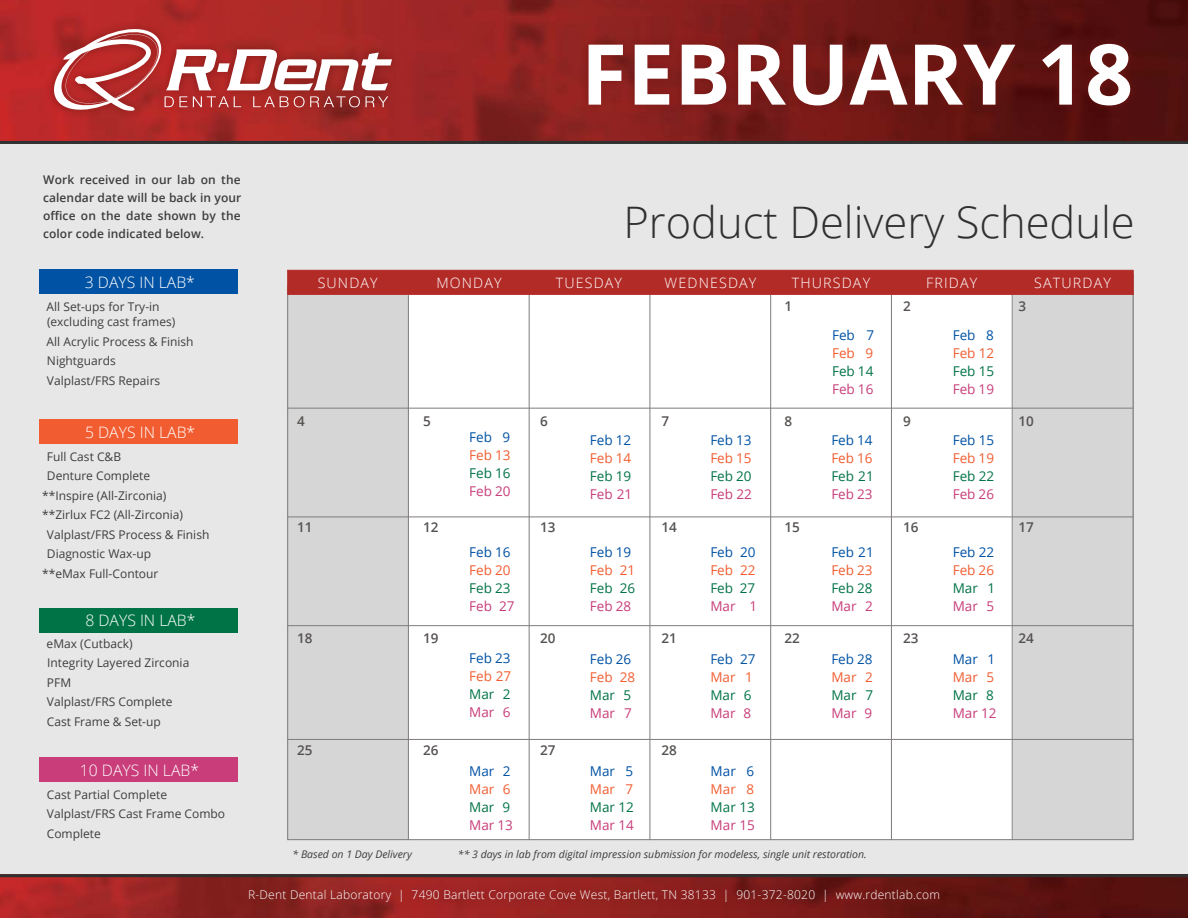
<style>
.page{position:relative;width:1188px;height:918px;background:#fff}
.page>*{position:absolute;margin:0;border:0;box-sizing:border-box;transform-origin:0 0}
.t1{font:700 84px "Open Sans";color:#fff}
.t2{font:300 43.5px "Open Sans";color:#313031}
.t3{font:300 15.75px "Open Sans";color:#fff}
.t4{font:300 14.25px "Open Sans";letter-spacing:.08em;color:#fff}
.t5{font:13.5px "Open Sans";color:#0052a4}
.t6{font:13.5px "Open Sans";color:#f15d31}
.t7{font:13.5px "Open Sans";color:#007346}
.t8{font:13.5px "Open Sans";color:#c83d7a}
.t9{font:600 13.5px "Open Sans";color:#555251}
.t10{font:12px/19.5px "Open Sans";color:#3f3d3d}
.t11{font:600 12px/18px "Open Sans";letter-spacing:.01em;color:#3f3d3d;text-align:justify}
.t12{font:300 12px "Open Sans";letter-spacing:.02em;color:#fff}
.t13{font:italic 10.5px "Open Sans";color:#3f3d3d}
</style>
<div class="page">
<img style="left:0;top:0;width:1188px;height:141px">
<div style="left:0;top:142px;width:1188px;height:745px;background:#e7e7e7"></div>
<svg style="left:287px;top:295px;width:847px;height:545px;background:#f1f0f0"></svg>
<div style="left:287px;top:270px;width:847px;height:25px;background:#b32b27;border:1px solid #b32b27"></div>
<div style="left:39px;top:270px;width:199px;height:24px;background:#0052a4"></div>
<div style="left:39px;top:420px;width:199px;height:24px;background:#f15d31"></div>
<div style="left:39px;top:608px;width:199px;height:24px;background:#007346"></div>
<div style="left:39px;top:758px;width:199px;height:24px;background:#c83d7a"></div>
<hr style="left:0;top:141px;width:1188px;height:3px;background:#313031">
<img style="left:0;top:877px;width:1188px;height:41px">
<div style="left:45px;top:20px;width:356px;height:99px;background:#731713;opacity:.75"></div>
<svg style="left:54px;top:29px;width:338px;height:82px"></svg>
<hr style="left:0;top:874px;width:1188px;height:3px;background:#313031">
<div style="left:240px;top:881px;width:708px;height:29px;background:#731713;opacity:.75"></div>
<div style="left:579px;top:35px;width:560px;height:79px;background:#731713;opacity:.75"></div>
<p class="t11" style="left:43px;top:171px;width:200px">Work received in our lab on the calendar date will be back in your office on the date shown by the color code indicated below.</p>
<h1 class="t1" style="left:581px;top:15px;width:554px">FEBRUARY 18</h1>
<h2 class="t2" style="left:623px;top:193px;width:513px">Product Delivery Schedule</h2>
<h3 class="t3" style="left:85px;top:271px;width:112px">3 DAYS IN LAB*</h3>
<p class="t4" style="left:318px;top:273px;width:62px">SUNDAY</p>
<p class="t4" style="left:436px;top:273px;width:67px">MONDAY</p>
<p class="t4" style="left:556px;top:273px;width:68px">TUESDAY</p>
<p class="t4" style="left:665px;top:273px;width:93px">WEDNESDAY</p>
<p class="t4" style="left:792px;top:273px;width:80px">THURSDAY</p>
<p class="t4" style="left:926px;top:273px;width:53px">FRIDAY</p>
<p class="t4" style="left:1034px;top:273px;width:78px">SATURDAY</p>
<p class="t10" style="left:47px;top:299px;width:130px;line-height:15px">All Set-ups for Try-in (excluding cast frames)</p>
<p class="t10" style="left:47px;top:331px;width:148px">All Acrylic Process &amp; Finish<br>Nightguards<br>Valplast/FRS Repairs</p>
<p class="t9" style="left:784px;top:297px;width:9px">1</p>
<p class="t9" style="left:903px;top:297px;width:9px">2</p>
<p class="t9" style="left:1019px;top:297px;width:9px">3</p>
<p class="t5" style="left:832px;top:326px;width:43px">Feb 7</p>
<p class="t6" style="left:832px;top:344px;width:43px">Feb 9</p>
<p class="t7" style="left:832px;top:362px;width:43px">Feb 14</p>
<p class="t8" style="left:832px;top:380px;width:43px">Feb 16</p>
<p class="t5" style="left:953px;top:326px;width:42px">Feb 8</p>
<p class="t6" style="left:953px;top:344px;width:43px">Feb 12</p>
<p class="t7" style="left:953px;top:362px;width:43px">Feb 15</p>
<p class="t8" style="left:953px;top:380px;width:43px">Feb 19</p>
<h3 class="t3" style="left:85px;top:421px;width:112px">5 DAYS IN LAB*</h3>
<p class="t10" style="left:47px;top:446px;width:76px">Full Cast C&amp;B</p>
<p class="t10" style="left:47px;top:466px;width:105px">Denture Complete</p>
<p class="t10" style="left:42px;top:485px;width:126px">**Inspire (All-Zirconia)</p>
<p class="t10" style="left:42px;top:505px;width:143px">**Zirlux FC2 (All-Zirconia)</p>
<p class="t10" style="left:47px;top:524px;width:164px">Valplast/FRS Process &amp; Finish</p>
<p class="t10" style="left:47px;top:544px;width:106px">Diagnostic Wax-up</p>
<p class="t10" style="left:42px;top:563px;width:118px">**eMax Full-Contour</p>
<h3 class="t3" style="left:85px;top:610px;width:112px">8 DAYS IN LAB*</h3>
<p class="t10" style="left:47px;top:633px;width:144px">eMax (Cutback)<br>Integrity Layered Zirconia<br>PFM<br>Valplast/FRS Complete<br>Cast Frame &amp; Set-up</p>
<h3 class="t3" style="left:80px;top:759px;width:121px">10 DAYS IN LAB*</h3>
<p class="t10" style="left:47px;top:784px;width:180px">Cast Partial Complete<br>Valplast/FRS Cast Frame Combo<br>Complete</p>
<p class="t9" style="left:297px;top:412px;width:9px">4</p>
<p class="t9" style="left:423px;top:412px;width:9px">5</p>
<p class="t9" style="left:540px;top:412px;width:9px">6</p>
<p class="t9" style="left:662px;top:412px;width:9px">7</p>
<p class="t9" style="left:785px;top:412px;width:9px">8</p>
<p class="t9" style="left:903px;top:412px;width:9px">9</p>
<p class="t9" style="left:1019px;top:412px;width:17px">10</p>
<p class="t5" style="left:469px;top:428px;width:43px">Feb 9</p>
<p class="t6" style="left:469px;top:446px;width:43px">Feb 13</p>
<p class="t7" style="left:469px;top:464px;width:43px">Feb 16</p>
<p class="t8" style="left:469px;top:482px;width:43px">Feb 20</p>
<p class="t5" style="left:590px;top:431px;width:43px">Feb 12</p>
<p class="t6" style="left:590px;top:449px;width:43px">Feb 14</p>
<p class="t7" style="left:590px;top:466px;width:43px">Feb 19</p>
<p class="t8" style="left:590px;top:484px;width:44px">Feb 21</p>
<p class="t5" style="left:710px;top:430px;width:43px">Feb 13</p>
<p class="t6" style="left:710px;top:448px;width:43px">Feb 15</p>
<p class="t7" style="left:710px;top:466px;width:43px">Feb 20</p>
<p class="t8" style="left:710px;top:484px;width:43px">Feb 22</p>
<p class="t5" style="left:831px;top:430px;width:43px">Feb 14</p>
<p class="t6" style="left:831px;top:448px;width:43px">Feb 16</p>
<p class="t7" style="left:831px;top:466px;width:44px">Feb 21</p>
<p class="t8" style="left:831px;top:484px;width:43px">Feb 23</p>
<p class="t5" style="left:953px;top:430px;width:43px">Feb 15</p>
<p class="t6" style="left:953px;top:448px;width:43px">Feb 19</p>
<p class="t7" style="left:953px;top:466px;width:43px">Feb 22</p>
<p class="t8" style="left:953px;top:484px;width:43px">Feb 26</p>
<p class="t9" style="left:297px;top:518px;width:17px">11</p>
<p class="t9" style="left:423px;top:518px;width:17px">12</p>
<p class="t9" style="left:540px;top:518px;width:17px">13</p>
<p class="t9" style="left:662px;top:518px;width:17px">14</p>
<p class="t9" style="left:785px;top:518px;width:17px">15</p>
<p class="t9" style="left:903px;top:518px;width:17px">16</p>
<p class="t9" style="left:1019px;top:518px;width:17px">17</p>
<p class="t5" style="left:469px;top:543px;width:43px">Feb 16</p>
<p class="t6" style="left:469px;top:561px;width:43px">Feb 20</p>
<p class="t7" style="left:469px;top:579px;width:43px">Feb 23</p>
<p class="t8" style="left:469px;top:597px;width:47px">Feb 27</p>
<p class="t5" style="left:590px;top:543px;width:43px">Feb 19</p>
<p class="t6" style="left:590px;top:561px;width:47px">Feb 21</p>
<p class="t7" style="left:590px;top:579px;width:47px">Feb 26</p>
<p class="t8" style="left:590px;top:597px;width:43px">Feb 28</p>
<p class="t5" style="left:710px;top:543px;width:47px">Feb 20</p>
<p class="t6" style="left:710px;top:561px;width:47px">Feb 22</p>
<p class="t7" style="left:710px;top:579px;width:46px">Feb 27</p>
<p class="t8" style="left:710px;top:597px;width:48px">Mar 1</p>
<p class="t5" style="left:831px;top:543px;width:44px">Feb 21</p>
<p class="t6" style="left:831px;top:561px;width:43px">Feb 23</p>
<p class="t7" style="left:831px;top:579px;width:43px">Feb 28</p>
<p class="t8" style="left:831px;top:597px;width:43px">Mar 2</p>
<p class="t5" style="left:953px;top:543px;width:43px">Feb 22</p>
<p class="t6" style="left:953px;top:561px;width:43px">Feb 26</p>
<p class="t7" style="left:953px;top:579px;width:44px">Mar 1</p>
<p class="t8" style="left:953px;top:597px;width:43px">Mar 5</p>
<p class="t9" style="left:297px;top:629px;width:17px">18</p>
<p class="t9" style="left:423px;top:629px;width:17px">19</p>
<p class="t9" style="left:540px;top:629px;width:17px">20</p>
<p class="t9" style="left:662px;top:629px;width:17px">21</p>
<p class="t9" style="left:785px;top:629px;width:17px">22</p>
<p class="t9" style="left:903px;top:629px;width:17px">23</p>
<p class="t9" style="left:1019px;top:629px;width:17px">24</p>
<p class="t5" style="left:469px;top:649px;width:43px">Feb 23</p>
<p class="t6" style="left:469px;top:667px;width:43px">Feb 27</p>
<p class="t7" style="left:469px;top:685px;width:43px">Mar 2</p>
<p class="t8" style="left:469px;top:703px;width:43px">Mar 6</p>
<p class="t5" style="left:590px;top:650px;width:43px">Feb 26</p>
<p class="t6" style="left:590px;top:668px;width:47px">Feb 28</p>
<p class="t7" style="left:590px;top:685px;width:43px">Mar 5</p>
<p class="t8" style="left:590px;top:703px;width:43px">Mar 7</p>
<p class="t9" style="left:297px;top:741px;width:17px">25</p>
<p class="t9" style="left:423px;top:741px;width:17px">26</p>
<p class="t9" style="left:540px;top:741px;width:17px">27</p>
<p class="t9" style="left:662px;top:741px;width:17px">28</p>
<p class="t5" style="left:469px;top:762px;width:43px">Mar 2</p>
<p class="t6" style="left:469px;top:780px;width:43px">Mar 6</p>
<p class="t7" style="left:469px;top:798px;width:43px">Mar 9</p>
<p class="t8" style="left:469px;top:816px;width:45px">Mar 13</p>
<p class="t5" style="left:590px;top:762px;width:45px">Mar 5</p>
<p class="t6" style="left:590px;top:780px;width:45px">Mar 7</p>
<p class="t7" style="left:590px;top:798px;width:46px">Mar 12</p>
<p class="t8" style="left:590px;top:816px;width:46px">Mar 14</p>
<p class="t5" style="left:710px;top:649px;width:47px">Feb 27</p>
<p class="t6" style="left:710px;top:667px;width:44px">Mar 1</p>
<p class="t7" style="left:710px;top:685px;width:43px">Mar 6</p>
<p class="t8" style="left:710px;top:703px;width:42px">Mar 8</p>
<p class="t5" style="left:711px;top:762px;width:45px">Mar 6</p>
<p class="t6" style="left:711px;top:780px;width:45px">Mar 8</p>
<p class="t7" style="left:711px;top:798px;width:46px">Mar 13</p>
<p class="t8" style="left:711px;top:816px;width:46px">Mar 15</p>
<p class="t5" style="left:831px;top:649px;width:43px">Feb 28</p>
<p class="t6" style="left:831px;top:667px;width:43px">Mar 2</p>
<p class="t7" style="left:831px;top:685px;width:43px">Mar 7</p>
<p class="t8" style="left:831px;top:703px;width:43px">Mar 9</p>
<p class="t13" style="left:292px;top:847px;width:121px">* Based on 1 Day Delivery</p>
<p class="t13" style="left:458px;top:847px;width:410px">** 3 days in lab from digital impression submission for modeless, single unit restoration.</p>
<p class="t12" style="left:248px;top:886px;width:693px">R-Dent Dental Laboratory | 7490 Bartlett Corporate Cove West, Bartlett, TN 38133 | 901-372-8020 | www.rdentlab.com</p>
<p class="t5" style="left:953px;top:649px;width:44px">Mar 1</p>
<p class="t6" style="left:953px;top:667px;width:43px">Mar 5</p>
<p class="t7" style="left:953px;top:685px;width:42px">Mar 8</p>
<p class="t8" style="left:953px;top:703px;width:45px">Mar 12</p>
</div>
